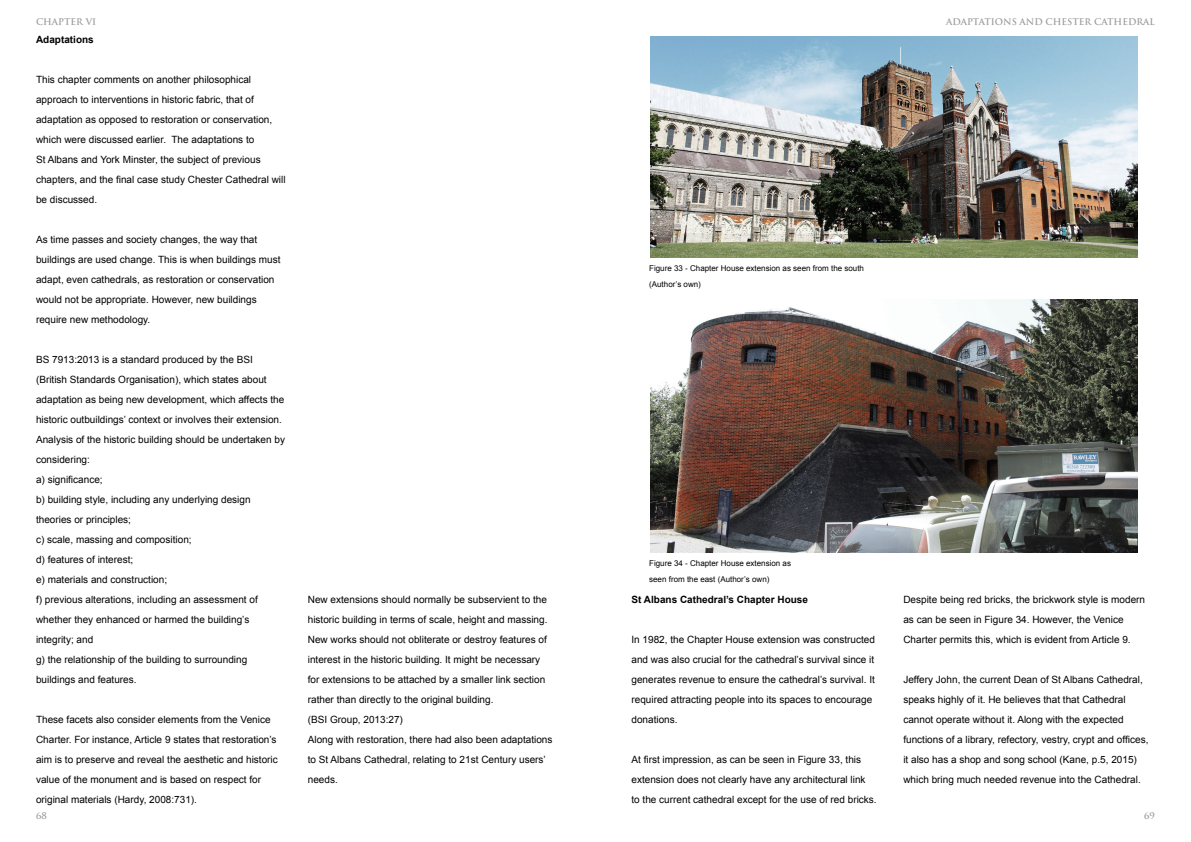
<style>
.page{position:relative;width:1191px;height:842px;background:#fff}
.page>*{position:absolute;margin:0;border:0;box-sizing:border-box;transform-origin:0 0}
.t1{font:10px/20px "Arial";color:#000}
.t2{font:700 10px "Arial";color:#000}
.t3{font:700 9px "Trajan Pro";color:#9d9d9c}
.t4{font:8px/16px "Arial";color:#000}
</style>
<div class="page">
<img style="left:650px;top:36px;width:487px;height:221px">
<img style="left:650px;top:300px;width:487px;height:253px">
<p class="t3" style="left:36px;top:16px;width:62px">CHAPTER VI</p>
<p class="t3" style="left:946px;top:16px;width:210px">ADAPTATIONS AND CHESTER CATHEDRAL</p>
<p class="t2" style="left:36px;top:33px;width:59px">Adaptations</p>
<p class="t1" style="left:36px;top:70px;width:251px">This chapter comments on another philosophical approach to interventions in historic fabric, that of adaptation as opposed to restoration or conservation, which were discussed earlier. The adaptations to<br>St Albans and York Minster, the subject of previous chapters, and the final case study Chester Cathedral will be discussed.</p>
<p class="t1" style="left:36px;top:230px;width:246px">As time passes and society changes, the way that buildings are used change. This is when buildings must adapt, even cathedrals, as restoration or conservation would not be appropriate. However, new buildings require new methodology.</p>
<p class="t1" style="left:36px;top:350px;width:251px">BS 7913:2013 is a standard produced by the BSI (British Standards Organisation), which states about adaptation as being new development, which affects the historic outbuildings’ context or involves their extension.<br>Analysis of the historic building should be undertaken by considering:<br>a) significance;<br>b) building style, including any underlying design theories or principles;<br>c) scale, massing and composition;<br>d) features of interest;<br>e) materials and construction;<br>f) previous alterations, including an assessment of whether they enhanced or harmed the building’s integrity; and<br>g) the relationship of the building to surrounding buildings and features.</p>
<p class="t1" style="left:36px;top:710px;width:243px">These facets also consider elements from the Venice Charter. For instance, Article 9 states that restoration’s aim is to preserve and reveal the aesthetic and historic value of the monument and is based on respect for original materials (Hardy, 2008:731).</p>
<p class="t3" style="left:36px;top:811px;width:12px">68</p>
<p class="t1" style="left:308px;top:590px;width:246px">New extensions should normally be subservient to the historic building in terms of scale, height and massing.<br>New works should not obliterate or destroy features of interest in the historic building. It might be necessary for extensions to be attached by a smaller link section rather than directly to the original building.<br>(BSI Group, 2013:27)<br>Along with restoration, there had also been adaptations to St Albans Cathedral, relating to 21st Century users’ needs.</p>
<p class="t4" style="left:649px;top:260px;width:216px">Figure 33 - Chapter House extension as seen from the south (Author’s own)</p>
<p class="t4" style="left:649px;top:555px;width:143px">Figure 34 - Chapter House extension as seen from the east (Author’s own)</p>
<p class="t2" style="left:631px;top:593px;width:178px">St Albans Cathedral’s Chapter House</p>
<p class="t1" style="left:631px;top:630px;width:245px">In 1982, the Chapter House extension was constructed and was also crucial for the cathedral’s survival since it generates revenue to ensure the cathedral’s survival. It required attracting people into its spaces to encourage donations.</p>
<p class="t1" style="left:631px;top:750px;width:247px">At first impression, as can be seen in Figure 33, this extension does not clearly have any architectural link<br>to the current cathedral except for the use of red bricks.</p>
<p class="t1" style="left:903px;top:590px;width:243px">Despite being red bricks, the brickwork style is modern as can be seen in Figure 34. However, the Venice<br>Charter permits this, which is evident from Article 9.</p>
<p class="t1" style="left:903px;top:670px;width:247px">Jeffery John, the current Dean of St Albans Cathedral, speaks highly of it. He believes that that Cathedral cannot operate without it. Along with the expected functions of a library, refectory, vestry, crypt and offices, it also has a shop and song school (Kane, p.5, 2015) which bring much needed revenue into the Cathedral.</p>
<p class="t3" style="left:1144px;top:811px;width:12px">69</p>
</div>
